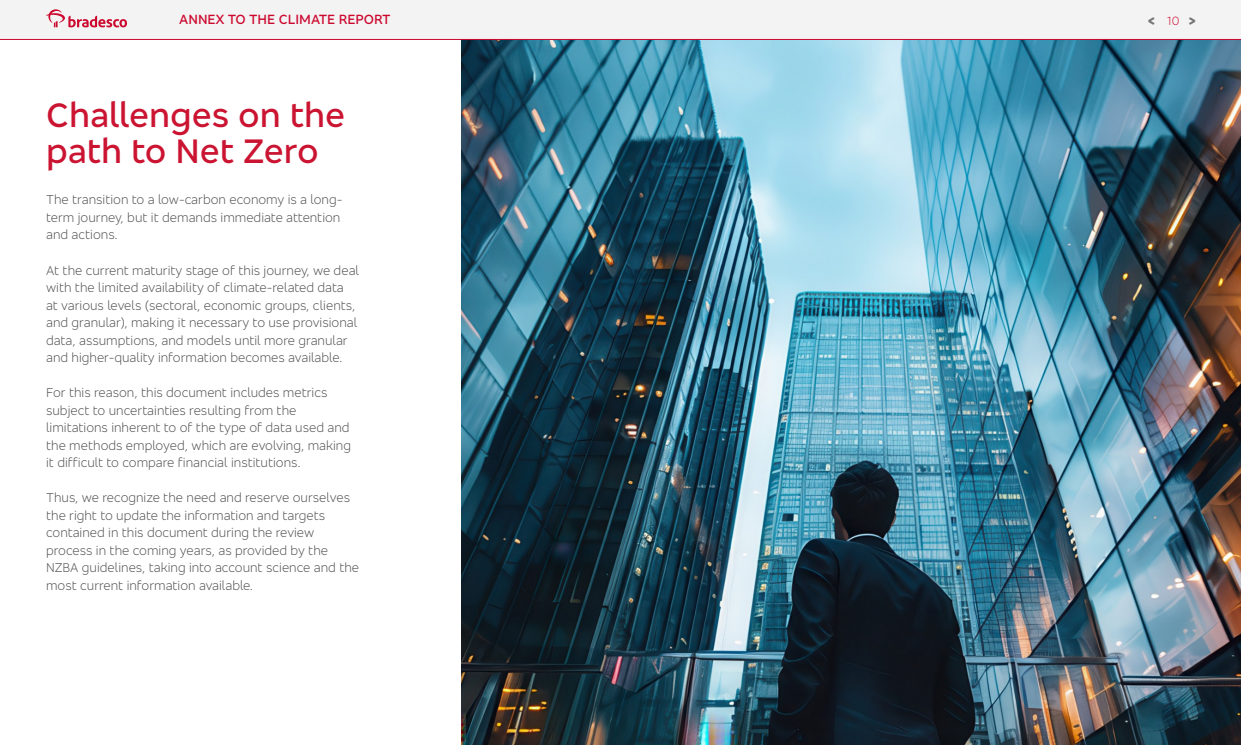
<style>
.page{position:relative;width:1241px;height:745px;background:#fff}
.page>*{position:absolute;margin:0;border:0;box-sizing:border-box;transform-origin:0 0}
.t1{font:500 35px/35px "Bradesco Sans";color:#cb1431}
.t2{font:700 15px "Bradesco Sans";color:#757474}
.t3{font:500 13.75px "Bradesco Sans";color:#cc082f}
.t4{font:300 13.12px/17.5px "Bradesco Sans";color:#4a4a49}
.s1{font-weight:300;font-size:12.5px;color:#cc092f}
</style>
<div class="page">
<img style="left:461px;top:40px;width:779px;height:704px">
<div style="left:0;top:0;width:1240px;height:39px;background:#f3f3f3"></div>
<svg style="left:46px;top:9px;width:81px;height:18px"></svg>
<hr style="left:0;top:39px;width:1240px;height:1px;background:#cc092f">
<p class="t3" style="left:179px;top:10px;width:213px">ANNEX TO THE CLIMATE REPORT</p>
<p class="t2" style="left:1146px;top:11px;width:51px">&lt; <span class="s1">10</span>&gt;</p>
<h1 class="t1" style="left:46px;top:96px;width:300px">Challenges on the path to Net Zero</h1>
<p class="t4" style="left:46px;top:191px;width:298px">The transition to a low-carbon economy is a long&shy;term journey, but it demands immediate attention and actions.</p>
<p class="t4" style="left:46px;top:261px;width:314px">At the current maturity stage of this journey, we deal with the limited availability of climate-related data<br>at various levels (sectoral, economic groups, clients, and granular), making it necessary to use provisional data, assumptions, and models until more granular and higher-quality information becomes available.</p>
<p class="t4" style="left:46px;top:383px;width:306px">For this reason, this document includes metrics subject to uncertainties resulting from the limitations inherent to of the type of data used and the methods employed, which are evolving, making it difficult to compare financial institutions.</p>
<p class="t4" style="left:46px;top:488px;width:314px">Thus, we recognize the need and reserve ourselves the right to update the information and targets contained in this document during the review process in the coming years, as provided by the NZBA guidelines, taking into account science and the most current information available.</p>
</div>
